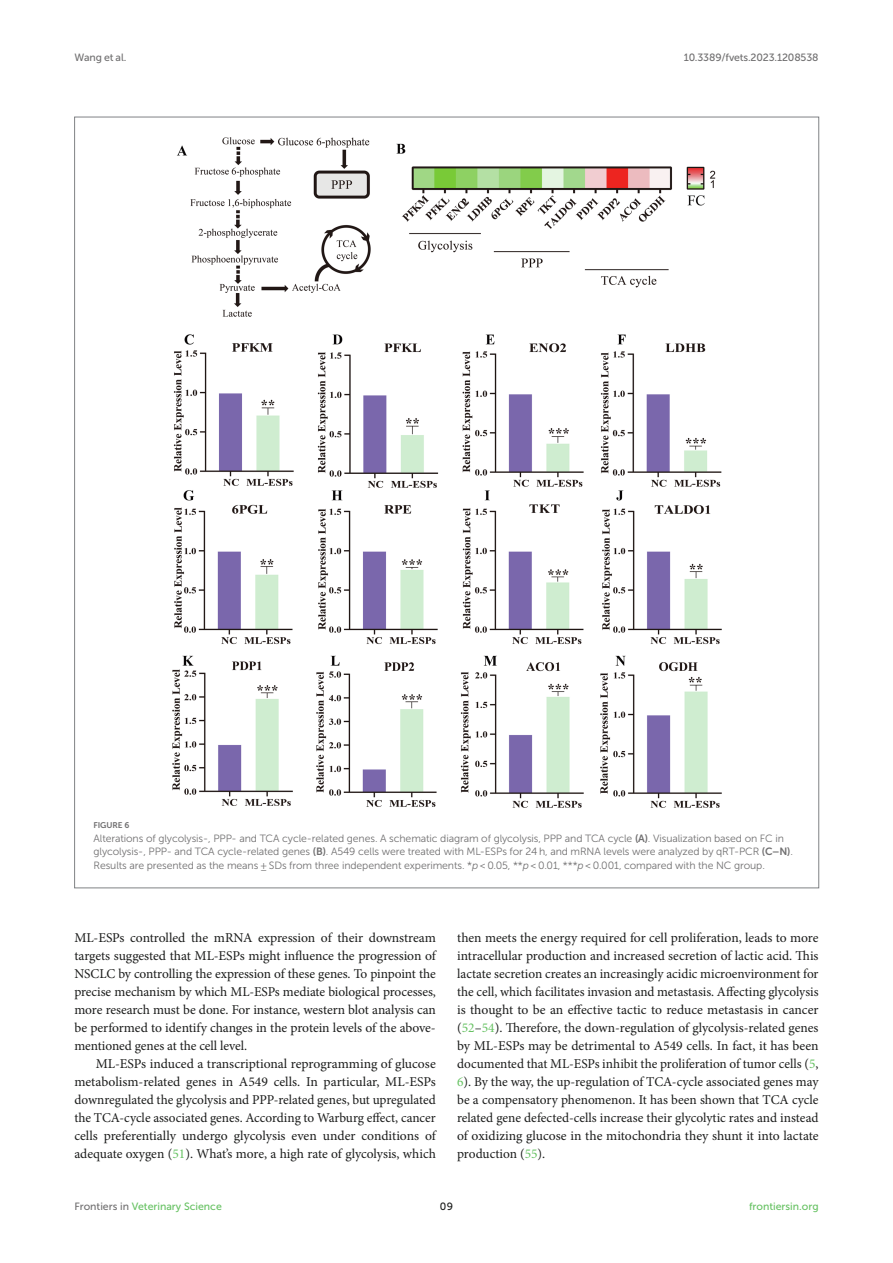
<style>
.page{position:relative;width:893px;height:1263px;background:#fff}
.page>*{position:absolute;margin:0;border:0;box-sizing:border-box;transform-origin:0 0}
.TEXT{font:13.5px/18px "Minion Pro";letter-spacing:-.005em;color:#1b1c1b;text-align:justify}
.FIG_LEG{font:10.5px/13.5px "Museo Sans 300";letter-spacing:-.01em;color:#706f70}
.t1{font:10.5px "Museo Sans 500";color:#65c161}
.t2{font:10.5px "Museo Sans 500";letter-spacing:-.015em;color:#706f70}
.t3{font:10.5px "Museo Sans 500";color:#1b1c1b}
.FIG_HD{font:8.25px "Museo Sans 700";letter-spacing:-.01em;color:#706f70}
.s1{font-family:"Museo Sans 700"}
.s2{font-style:italic}
.s3{color:#65c161}
.s4{color:#706f70}
</style>
<div class="page">
<img style="left:172px;top:137px;width:550px;height:671px">
<p class="t2" style="left:74px;top:51px;width:53px">Wang et al.</p>
<p class="t2" style="left:684px;top:51px;width:136px">10.3389/fvets.2023.1208538</p>
<p class="FIG_HD" style="left:94px;top:821px;width:37px">FIGURE 6</p>
<p class="FIG_LEG" style="left:94px;top:832px;width:701px">Alterations of glycolysis-, PPP- and TCA cycle-related genes. A schematic diagram of glycolysis, PPP and TCA cycle <span class="s1">(A)</span>. Visualization based on FC in glycolysis-, PPP- and TCA cycle-related genes <span class="s1">(B)</span>. A549 cells were treated with ML-ESPs for 24 h, and mRNA levels were analyzed by qRT-PCR <span class="s1">(C–N)</span>.<br>Results are presented as the means ± SDs from three independent experiments. *<span class="s2">p</span> &lt; 0.05, **<span class="s2">p</span> &lt; 0.01, ***<span class="s2">p</span> &lt; 0.001, compared with the NC group.</p>
<p class="TEXT" style="left:74px;top:929px;width:363px">ML-ESPs controlled the mRNA expression of their downstream targets suggested that ML-ESPs might influence the progression of NSCLC by controlling the expression of these genes. To pinpoint the precise mechanism by which ML-ESPs mediate biological processes, more research must be done. For instance, western blot analysis can be performed to identify changes in the protein levels of the above&shy;mentioned genes at the cell level.</p>
<p class="TEXT" style="left:74px;top:1055px;width:363px;text-indent:21px">ML-ESPs induced a transcriptional reprogramming of glucose metabolism-related genes in A549 cells. In particular, ML-ESPs downregulated the glycolysis and PPP-related genes, but upregulated the TCA-cycle associated genes. According to Warburg effect, cancer cells preferentially undergo glycolysis even under conditions of adequate oxygen (<span class="s3">51</span>). What’s more, a high rate of glycolysis, which</p>
<p class="TEXT" style="left:457px;top:929px;width:363px">then meets the energy required for cell proliferation, leads to more intracellular production and increased secretion of lactic acid. This lactate secretion creates an increasingly acidic microenvironment for the cell, which facilitates invasion and metastasis. Affecting glycolysis is thought to be an effective tactic to reduce metastasis in cancer (<span class="s3">52</span>–<span class="s3">54</span>). Therefore, the down-regulation of glycolysis-related genes by ML-ESPs may be detrimental to A549 cells. In fact, it has been documented that ML-ESPs inhibit the proliferation of tumor cells (<span class="s3">5</span>, <span class="s3">6</span>). By the way, the up-regulation of TCA-cycle associated genes may be a compensatory phenomenon. It has been shown that TCA cycle related gene defected-cells increase their glycolytic rates and instead of oxidizing glucose in the mitochondria they shunt it into lactate production (<span class="s3">55</span>).</p>
<p class="t1" style="left:74px;top:1200px;width:149px"><span class="s4">Frontiers in</span> Veterinary Science</p>
<p class="t3" style="left:440px;top:1200px;width:15px">09</p>
<p class="t1" style="left:749px;top:1200px;width:71px">frontiersin.org</p>
</div>
